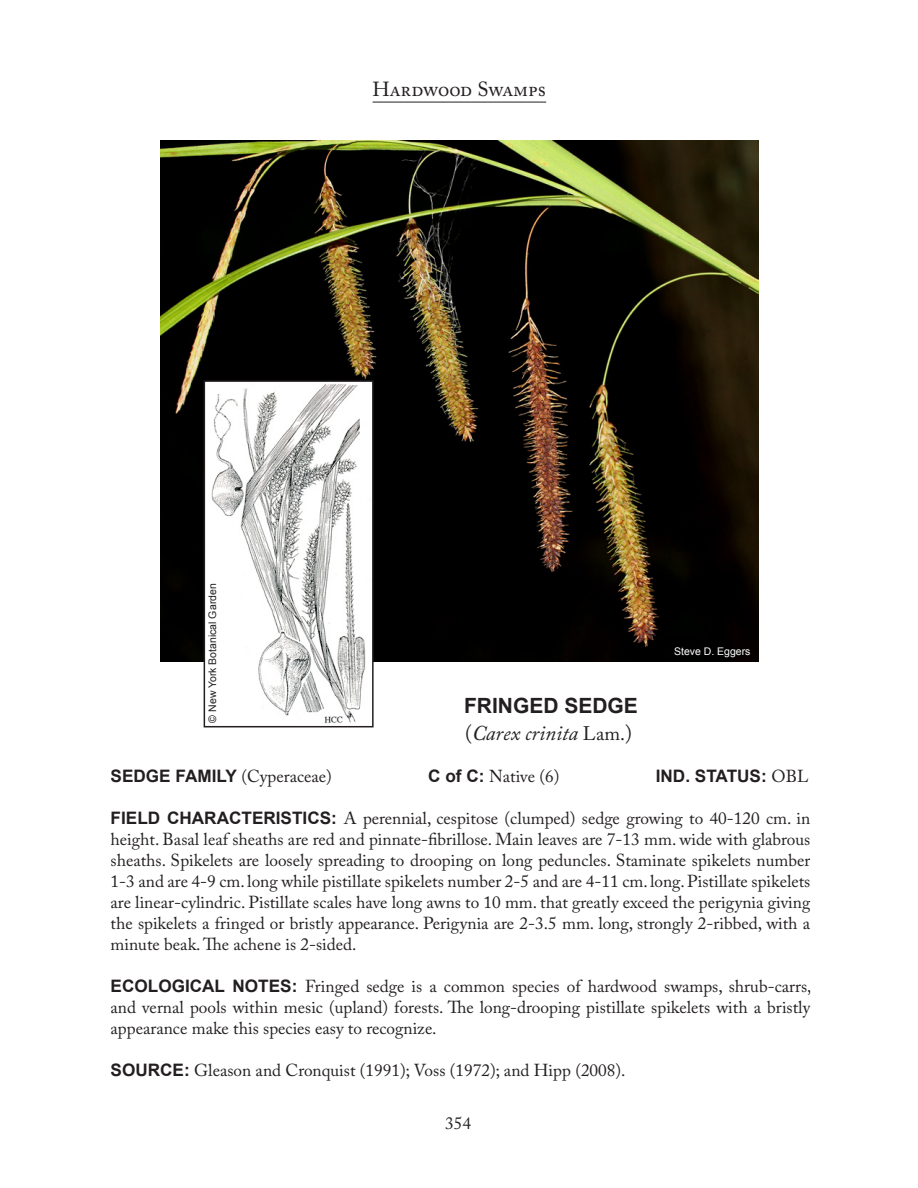
<style>
.page{position:relative;width:918px;height:1188px;background:#fff}
.page>*{position:absolute;margin:0;border:0;box-sizing:border-box;transform-origin:0 0}
.species_commom_name{font:italic 21px "Adobe Caslon Pro";color:#231f20}
.species_commom_name-2{font:700 21px "Arial";color:#231f20}
.t1{font:20.25px "Adobe Caslon Pro";color:#231f20}
.text{font:17.25px/21px "Adobe Caslon Pro";color:#231f20;text-align:justify}
.text-2{font:700 17.1px "Arial";color:#231f20}
.t2{font:10.5px "Arial";color:#231f20}
.photo_credit{font:10.5px "Arial";color:#fff}
.s1{font-style:normal}
.s2{font-style:normal;font-size:19.5px}
.s3{font-family:"Arial";font-weight:700;font-size:17.1px}
.s4{font-family:"Adobe Caslon Pro";font-weight:400;font-size:17.25px}
</style>
<div class="page">
<hr style="left:373px;top:102px;width:173px;height:1px;background:#231f20">
<img style="left:161px;top:140px;width:597px;height:521px">
<img style="left:207px;top:383px;width:164px;height:341px">
<div style="left:204px;top:380px;width:170px;height:347px;border:2px solid #231f20"></div>
<p class="t1" style="left:373px;top:77px;width:175px">Hardwood Swamps</p>
<p class="t2" style="left:206px;top:723px;width:141px;rotate:-90deg">© New York Botanical Garden</p>
<p class="species_commom_name-2" style="left:464px;top:692px;width:175px">FRINGED SEDGE</p>
<p class="species_commom_name" style="left:465px;top:721px;width:168px"><span class="s1">(</span>Carex crinita <span class="s2">Lam.</span><span class="s1">)</span></p>
<p class="photo_credit" style="left:674px;top:645px;width:78px">Steve D. Eggers</p>
<p class="text" style="left:111px;top:766px;width:223px"><span class="s3">SEDGE FAMILY</span> (Cyperaceae)</p>
<p class="text" style="left:428px;top:766px;width:133px"><span class="s3">C of C:</span> Native (6)</p>
<p class="text-2" style="left:656px;top:765px;width:154px">IND. STATUS: <span class="s4">OBL</span></p>
<p class="text" style="left:111px;top:808px;width:701px"><span class="s3">FIELD CHARACTERISTICS:</span> A perennial, cespitose (clumped) sedge growing to 40-120 cm. in height. Basal leaf sheaths are red and pinnate-fibrillose. Main leaves are 7-13 mm. wide with glabrous sheaths. Spikelets are loosely spreading to drooping on long peduncles. Staminate spikelets number 1-3 and are 4-9 cm. long while pistillate spikelets number 2-5 and are 4-11 cm. long. Pistillate spikelets are linear-cylindric. Pistillate scales have long awns to 10 mm. that greatly exceed the perigynia giving the spikelets a fringed or bristly appearance. Perigynia are 2-3.5 mm. long, strongly 2-ribbed, with a minute beak. The achene is 2-sided.</p>
<p class="text" style="left:111px;top:976px;width:702px"><span class="s3">ECOLOGICAL NOTES:</span> Fringed sedge is a common species of hardwood swamps, shrub-carrs, and vernal pools within mesic (upland) forests. The long-drooping pistillate spikelets with a bristly appearance make this species easy to recognize.</p>
<p class="text" style="left:111px;top:1060px;width:516px"><span class="s3">SOURCE:</span> Gleason and Cronquist (1991); Voss (1972); and Hipp (2008).</p>
<p class="text" style="left:445px;top:1112px;width:27px">354</p>
</div>
